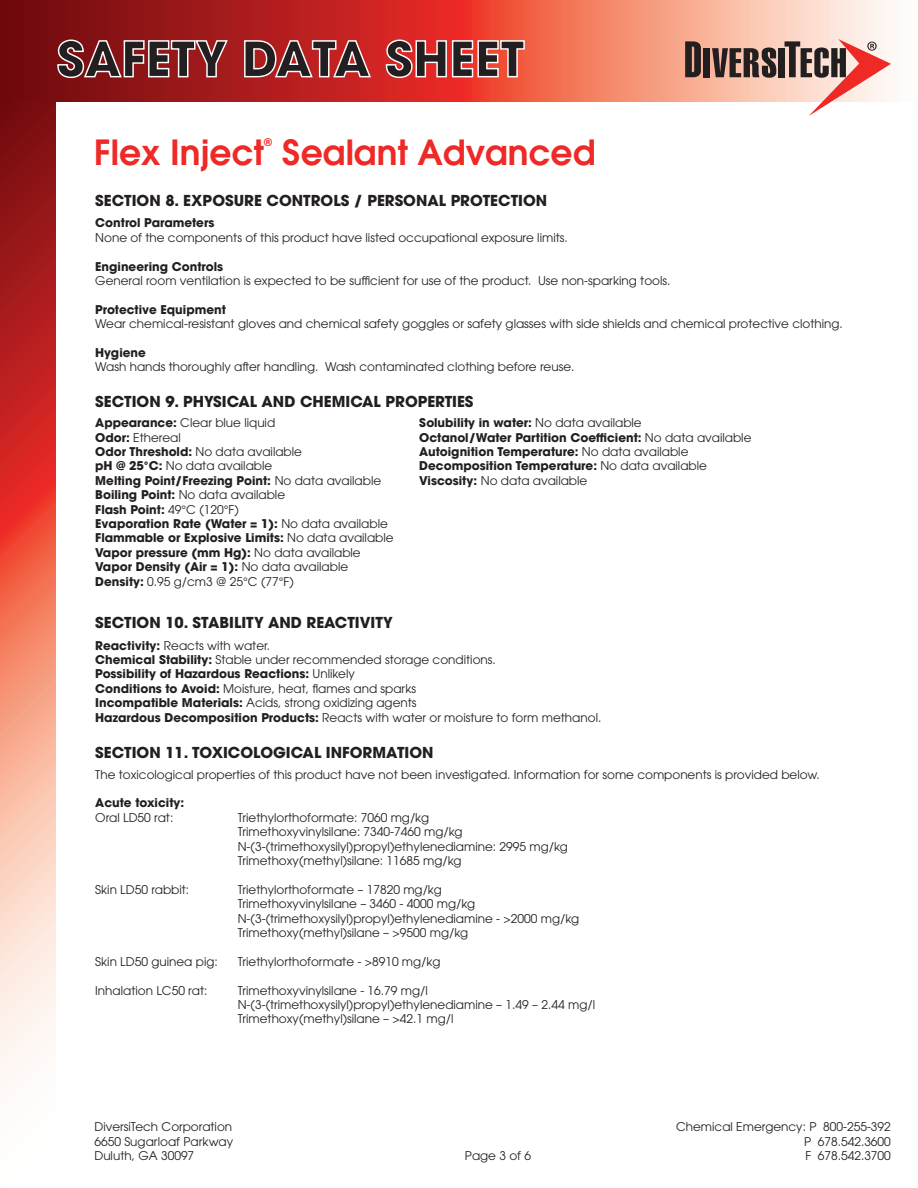
<style>
.page{position:relative;width:918px;height:1188px;background:#fff}
.page>*{position:absolute;margin:0;border:0;box-sizing:border-box;transform-origin:0 0}
.t1{font:700 48.3px "ITC Avant Garde Std";color:#231f20}
.t2{font:600 34.5px "ITC Avant Garde Std";color:#ee2926}
.t3{font:700 15px "ITC Avant Garde Std";color:#231f20}
.t4{font:12px/14.4px "ITC Avant Garde Std";color:#231f20}
.t5{font:700 12px/14.4px "ITC Avant Garde Std";color:#231f20}
.t6{font:700 10.5px "ITC Avant Garde Std";color:#ee2926}
.s1{font-weight:700}
.s2{font-weight:400}
</style>
<div class="page">
<svg style="left:0;top:101px;width:56px;height:982px;background:#d9756a"></svg>
<svg style="left:0;top:0;width:891px;height:101px;background:#cd574b"></svg>
<svg style="left:57px;top:39px;width:172px;height:40px;background:#a43f41"></svg>
<svg style="left:243px;top:39px;width:129px;height:40px;background:#c74647"></svg>
<svg style="left:385px;top:39px;width:141px;height:40px;background:#eb5d55"></svg>
<svg style="left:685px;top:41px;width:16px;height:36px"></svg>
<div style="left:704px;top:48px;width:6px;height:29px;background:#231f20"></div>
<svg style="left:712px;top:48px;width:64px;height:30px;background:#6d5750"></svg>
<div style="left:779px;top:48px;width:6px;height:29px;background:#231f20"></div>
<svg style="left:785px;top:39px;width:106px;height:77px"></svg>
<h1 class="t1" style="left:57px;top:27px;width:469px">SAFETY DATA SHEET</h1>
<h2 class="t2" style="left:94px;top:130px;width:171px">Flex Inject</h2>
<p class="t6" style="left:264px;top:135px;width:10px">®</p>
<h2 class="t2" style="left:282px;top:130px;width:315px">Sealant Advanced</h2>
<p class="t3" style="left:95px;top:191px;width:453px">SECTION 8. EXPOSURE CONTROLS / PERSONAL PROTECTION</p>
<p class="t5" style="left:95px;top:216px;width:121px">Control Parameters</p>
<p class="t4" style="left:95px;top:230px;width:474px">None of the components of this product have listed occupational exposure limits.</p>
<p class="t5" style="left:95px;top:259px;width:129px">Engineering Controls</p>
<p class="t4" style="left:95px;top:273px;width:577px">General room ventilation is expected to be sufficient for use of the product. Use non-sparking tools.</p>
<p class="t5" style="left:95px;top:302px;width:132px">Protective Equipment</p>
<p class="t4" style="left:95px;top:316px;width:749px">Wear chemical-resistant gloves and chemical safety goggles or safety glasses with side shields and chemical protective clothing.</p>
<p class="t5" style="left:95px;top:345px;width:52px">Hygiene</p>
<p class="t4" style="left:95px;top:360px;width:481px">Wash hands thoroughly after handling. Wash contaminated clothing before reuse.</p>
<p class="t3" style="left:95px;top:391px;width:380px">SECTION 9. PHYSICAL AND CHEMICAL PROPERTIES</p>
<p class="t4" style="left:95px;top:415px;width:181px"><span class="s1">Appearance:</span> Clear blue liquid</p>
<p class="t5" style="left:419px;top:415px;width:224px">Solubility in water: <span class="s2">No data available</span></p>
<p class="t4" style="left:95px;top:430px;width:87px"><span class="s1">Odor:</span> Ethereal</p>
<p class="t5" style="left:419px;top:430px;width:334px">Octanol/Water Partition Coefficient: <span class="s2">No data available</span></p>
<p class="t4" style="left:95px;top:444px;width:208px"><span class="s1">Odor Threshold:</span> No data available</p>
<p class="t5" style="left:419px;top:444px;width:271px">Autoignition Temperature: <span class="s2">No data available</span></p>
<p class="t4" style="left:95px;top:459px;width:178px"><span class="s1">pH @ 25°C:</span> No data available</p>
<p class="t5" style="left:419px;top:459px;width:289px">Decomposition Temperature: <span class="s2">No data available</span></p>
<p class="t5" style="left:95px;top:473px;width:287px">Melting Point/Freezing Point: <span class="s2">No data available</span></p>
<p class="t4" style="left:419px;top:473px;width:170px"><span class="s1">Viscosity:</span> No data available</p>
<p class="t5" style="left:95px;top:487px;width:300px">Boiling Point: <span class="s2">No data available<br></span>Flash Point: <span class="s2">49°C (120°F)<br></span>Evaporation Rate (Water = 1): <span class="s2">No data available </span>Flammable or Explosive Limits: <span class="s2">No data available </span>Vapor pressure (mm Hg): <span class="s2">No data available </span>Vapor Density (Air = 1): <span class="s2">No data available </span>Density: <span class="s2">0.95 g/cm3 @ 25°C (77°F)</span></p>
<p class="t3" style="left:95px;top:613px;width:299px">SECTION 10. STABILITY AND REACTIVITY</p>
<p class="t4" style="left:95px;top:638px;width:508px"><span class="s1">Reactivity:</span> Reacts with water.<br><span class="s1">Chemical Stability:</span> Stable under recommended storage conditions.<br><span class="s1">Possibility of Hazardous Reactions:</span> Unlikely<br><span class="s1">Conditions to Avoid:</span> Moisture, heat, flames and sparks<br><span class="s1">Incompatible Materials:</span> Acids, strong oxidizing agents<br><span class="s1">Hazardous Decomposition Products:</span> Reacts with water or moisture to form methanol.</p>
<p class="t3" style="left:95px;top:742px;width:340px">SECTION 11. TOXICOLOGICAL INFORMATION</p>
<p class="t4" style="left:95px;top:767px;width:726px">The toxicological properties of this product have not been investigated. Information for some components is provided below.</p>
<p class="t5" style="left:95px;top:796px;width:90px">Acute toxicity:</p>
<p class="t4" style="left:95px;top:810px;width:80px">Oral LD50 rat:</p>
<p class="t4" style="left:238px;top:810px;width:332px">Triethylorthoformate: 7060 mg/kg<br>Trimethoxyvinylsilane: 7340-7460 mg/kg N-(3-(trimethoxysilyl)propyl)ethylenediamine: 2995 mg/kg Trimethoxy(methyl)silane: 11685 mg/kg</p>
<p class="t4" style="left:95px;top:882px;width:96px">Skin LD50 rabbit:</p>
<p class="t4" style="left:238px;top:882px;width:343px">Triethylorthoformate – 17820 mg/kg<br>Trimethoxyvinylsilane – 3460 - 4000 mg/kg N-(3-(trimethoxysilyl)propyl)ethylenediamine - &gt;2000 mg/kg Trimethoxy(methyl)silane – &gt;9500 mg/kg</p>
<p class="t4" style="left:95px;top:954px;width:124px">Skin LD50 guinea pig:</p>
<p class="t4" style="left:238px;top:954px;width:204px">Triethylorthoformate - &gt;8910 mg/kg</p>
<p class="t4" style="left:95px;top:983px;width:114px">Inhalation LC50 rat:</p>
<p class="t4" style="left:238px;top:983px;width:359px">Trimethoxyvinylsilane - 16.79 mg/l<br>N-(3-(trimethoxysilyl)propyl)ethylenediamine – 1.49 – 2.44 mg/l<br>Trimethoxy(methyl)silane – &gt;42.1 mg/l</p>
<p class="t4" style="left:94px;top:1119px;width:139px">DiversiTech Corporation</p>
<p class="t4" style="left:676px;top:1119px;width:216px">Chemical Emergency: P 800-255-392</p>
<p class="t4" style="left:94px;top:1134px;width:140px">6650 Sugarloaf Parkway</p>
<p class="t4" style="left:804px;top:1134px;width:88px">P 678.542.3600</p>
<p class="t4" style="left:94px;top:1148px;width:101px">Duluth, GA 30097</p>
<p class="t4" style="left:465px;top:1148px;width:68px">Page 3 of 6</p>
<p class="t4" style="left:805px;top:1148px;width:87px">F 678.542.3700</p>
</div>
